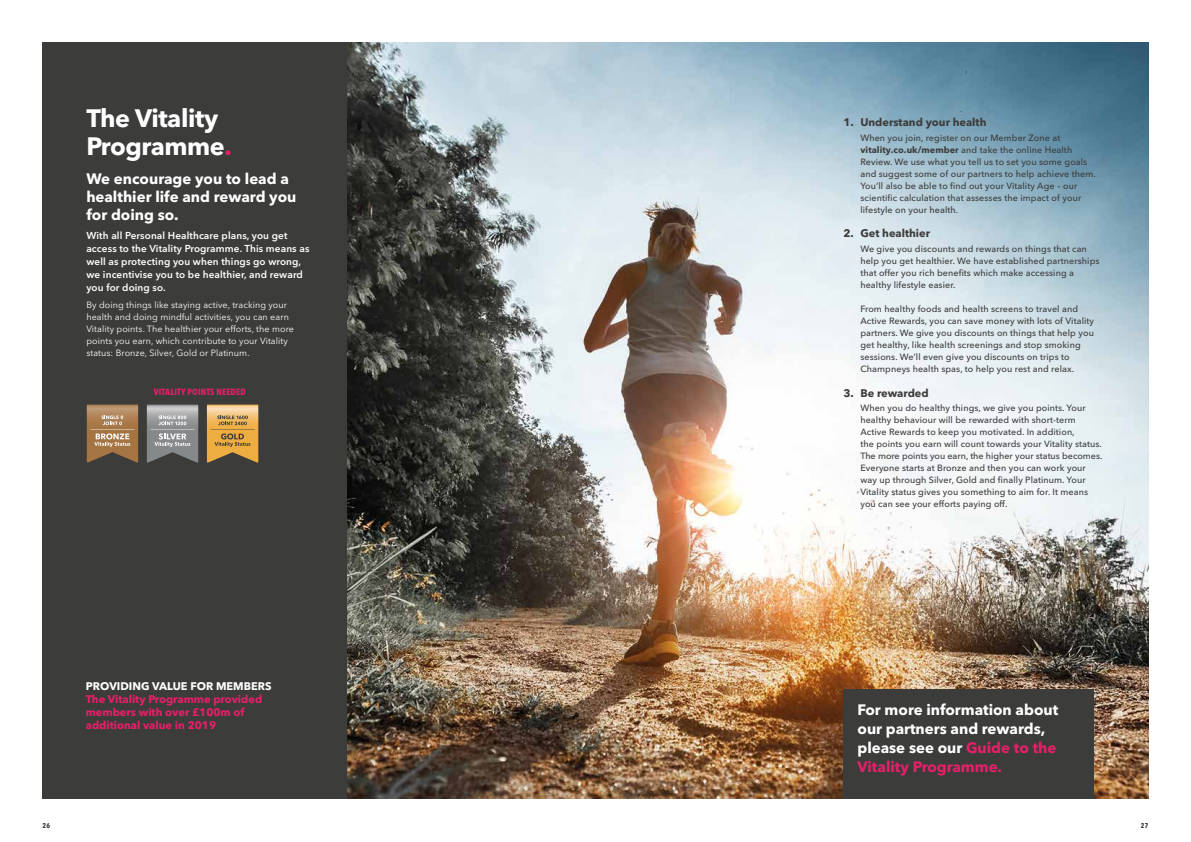
<style>
.page{position:relative;width:1191px;height:842px;background:#fff}
.page>*{position:absolute;margin:0;border:0;box-sizing:border-box;transform-origin:0 0}
.t1{font:700 25px/28px "Avenir Next LT Pro";letter-spacing:-.015em;color:#fff}
.t2{font:700 15px/19px "Avenir Next LT Pro";color:#fff}
.t3{font:700 11px/13.2px "Avenir Next LT Pro";color:#e71f69}
.t4{font:700 11px "Avenir Next LT Pro";color:#3c3c3b}
.t5{font:700 11px "Avenir Next LT Pro";color:#fff}
.t6{font:600 10px/13px "Avenir Next LT Pro";letter-spacing:.01em;color:#fff}
.t7{font:500 9px/12px "Avenir Next LT Pro";letter-spacing:.01em;color:#3c3c3b}
.t8{font:9px/12px "Avenir Next LT Pro";letter-spacing:.01em;color:#fff}
.t9{font:700 condensed 9px "Avenir Next LT Pro";letter-spacing:.02em;color:#e71f69}
.t10{font:700 condensed 7px "Avenir Next LT Pro";color:#3c3c3b}
.s1{color:#e71f69}
.s2{font-weight:700}
</style>
<div class="page">
<img style="left:347px;top:43px;width:801px;height:756px">
<div style="left:843px;top:689px;width:250px;height:110px;background:#3c3c3b"></div>
<div style="left:43px;top:43px;width:304px;height:756px;background:#3c3c3b"></div>
<svg style="left:206px;top:404px;width:53px;height:59px;background:#ca9d53"></svg>
<svg style="left:146px;top:404px;width:53px;height:59px;background:#919394"></svg>
<svg style="left:86px;top:404px;width:53px;height:59px;background:#a37e59"></svg>
<h1 class="t1" style="left:86px;top:104px;width:147px">The Vitality<br>Programme<span class="s1">.</span></h1>
<h2 class="t2" style="left:86px;top:170px;width:212px;line-height:18px">We encourage you to lead a healthier life and reward you for doing so.</h2>
<p class="t6" style="left:86px;top:229px;width:224px">With all Personal Healthcare plans, you get access to the Vitality Programme. This means as well as protecting you when things go wrong, we incentivise you to be healthier, and reward you for doing so.</p>
<p class="t8" style="left:86px;top:299px;width:209px">By doing things like staying active, tracking your health and doing mindful activities, you can earn Vitality points. The healthier your efforts, the more points you earn, which contribute to your Vitality status: Bronze, Silver, Gold or Platinum.</p>
<p class="t9" style="left:154px;top:386px;width:93px">VITALITY POINTS NEEDED</p>
<p class="t5" style="left:86px;top:679px;width:187px">PROVIDING VALUE FOR MEMBERS</p>
<p class="t3" style="left:86px;top:692px;width:178px">The Vitality Programme provided members with over £100m of additional value in 2019</p>
<p class="t4" style="left:843px;top:115px;width:145px">1. Understand your health</p>
<p class="t7" style="left:860px;top:131px;width:237px">When you join, register on our Member Zone at <span class="s2">vitality.co.uk/member</span> and take the online Health Review. We use what you tell us to set you some goals and suggest some of our partners to help achieve them.<br>You’ll also be able to find out your Vitality Age – our scientific calculation that assesses the impact of your lifestyle on your health.</p>
<p class="t4" style="left:843px;top:227px;width:88px">2. Get healthier</p>
<p class="t7" style="left:860px;top:243px;width:240px">We give you discounts and rewards on things that can help you get healthier. We have established partnerships that offer you rich benefits which make accessing a healthy lifestyle easier.</p>
<p class="t7" style="left:860px;top:303px;width:235px">From healthy foods and health screens to travel and Active Rewards, you can save money with lots of Vitality partners. We give you discounts on things that help you get healthy, like health screenings and stop smoking sessions. We’ll even give you discounts on trips to Champneys health spas, to help you rest and relax.</p>
<p class="t4" style="left:843px;top:386px;width:87px">3. Be rewarded</p>
<p class="t7" style="left:860px;top:402px;width:243px">When you do healthy things, we give you points. Your healthy behaviour will be rewarded with short-term Active Rewards to keep you motivated. In addition,<br>the points you earn will count towards your Vitality status.<br>The more points you earn, the higher your status becomes.<br>Everyone starts at Bronze and then you can work your way up through Silver, Gold and finally Platinum. Your Vitality status gives you something to aim for. It means you can see your efforts paying off.</p>
<h2 class="t2" style="left:857px;top:700px;width:202px">For more information about our partners and rewards, please see our <span class="s1">Guide to the<br>Vitality Programme.</span></h2>
<p class="t10" style="left:43px;top:821px;width:9px">26</p>
<p class="t10" style="left:1140px;top:821px;width:9px">27</p>
</div>
